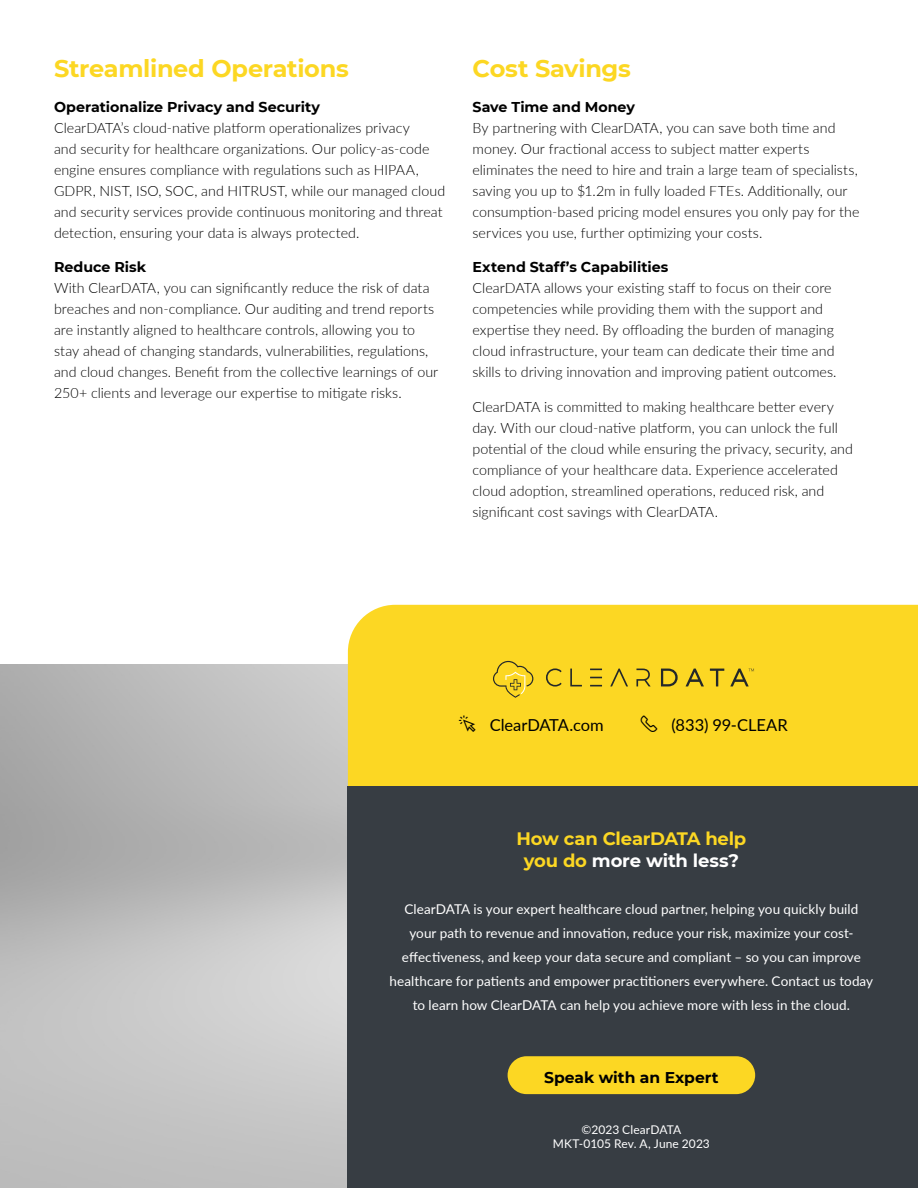
<style>
.page{position:relative;width:918px;height:1188px;background:#fff}
.page>*{position:absolute;margin:0;border:0;box-sizing:border-box;transform-origin:0 0}
.Body_Text{font:700 24px "Montserrat";letter-spacing:-.015em;color:#fcd723}
.Body_Text-2{font:700 18px/22.5px "Montserrat";letter-spacing:-.01em;color:#fcd723;text-align:center}
.Body_Text-3{font:16.5px "Lato";letter-spacing:-.005em;color:#000}
.t1{font:700 15.6px "Montserrat";color:#000}
.Body_Text-4{font:300 14.25px/21px "Lato";color:#000}
.Body_Text-5{font:700 14.25px "Montserrat";color:#000}
.Body_Text-6{font:13.5px/24px "Lato";letter-spacing:.005em;color:#fff;text-align:center}
.Body_Text-7{font:12px "Lato";letter-spacing:.005em;color:#fff}
.s1{color:#fff}
</style>
<div class="page">
<img style="left:0;top:664px;width:348px;height:524px">
<div style="left:348px;top:605px;width:570px;height:182px;background:#fcd723"></div>
<div style="left:348px;top:787px;width:570px;height:401px;background:#373d43"></div>
<div style="left:508px;top:1056px;width:247px;height:38px;background:#fcd723;border-radius:19px"></div>
<svg style="left:546px;top:668px;width:16px;height:19px"></svg>
<svg style="left:570px;top:669px;width:12px;height:17px"></svg>
<svg style="left:610px;top:669px;width:18px;height:17px"></svg>
<svg style="left:636px;top:669px;width:15px;height:17px"></svg>
<svg style="left:710px;top:669px;width:14px;height:17px"></svg>
<svg style="left:590px;top:669px;width:12px;height:1px"></svg>
<svg style="left:590px;top:685px;width:12px;height:1px"></svg>
<svg style="left:590px;top:677px;width:12px;height:1px"></svg>
<svg style="left:661px;top:669px;width:17px;height:17px"></svg>
<svg style="left:686px;top:669px;width:18px;height:17px"></svg>
<svg style="left:493px;top:661px;width:40px;height:37px"></svg>
<svg style="left:730px;top:669px;width:24px;height:17px"></svg>
<svg style="left:459px;top:715px;width:17px;height:17px"></svg>
<svg style="left:641px;top:715px;width:16px;height:17px"></svg>
<p class="Body_Text" style="left:54px;top:51px;width:296px">Streamlined Operations</p>
<p class="Body_Text-5" style="left:54px;top:96px;width:268px">Operationalize Privacy and Security</p>
<p class="Body_Text-4" style="left:54px;top:117px;width:393px">ClearDATA’s cloud-native platform operationalizes privacy<br>and security for healthcare organizations. Our policy-as-code engine ensures compliance with regulations such as HIPAA, GDPR, NIST, ISO, SOC, and HITRUST, while our managed cloud and security services provide continuous monitoring and threat detection, ensuring your data is always protected.</p>
<p class="Body_Text-5" style="left:54px;top:257px;width:94px">Reduce Risk</p>
<p class="Body_Text-4" style="left:54px;top:277px;width:386px">With ClearDATA, you can significantly reduce the risk of data breaches and non-compliance. Our auditing and trend reports are instantly aligned to healthcare controls, allowing you to stay ahead of changing standards, vulnerabilities, regulations, and cloud changes. Benefit from the collective learnings of our 250+ clients and leverage our expertise to mitigate risks.</p>
<p class="Body_Text" style="left:472px;top:51px;width:160px">Cost Savings</p>
<p class="Body_Text-5" style="left:472px;top:96px;width:164px">Save Time and Money</p>
<p class="Body_Text-4" style="left:472px;top:117px;width:389px">By partnering with ClearDATA, you can save both time and money. Our fractional access to subject matter experts eliminates the need to hire and train a large team of specialists, saving you up to $1.2m in fully loaded FTEs. Additionally, our consumption-based pricing model ensures you only pay for the services you use, further optimizing your costs.</p>
<p class="Body_Text-5" style="left:472px;top:257px;width:197px">Extend Staff’s Capabilities</p>
<p class="Body_Text-4" style="left:472px;top:277px;width:366px">ClearDATA allows your existing staff to focus on their core competencies while providing them with the support and expertise they need. By offloading the burden of managing cloud infrastructure, your team can dedicate their time and skills to driving innovation and improving patient outcomes.</p>
<p class="Body_Text-4" style="left:472px;top:396px;width:382px">ClearDATA is committed to making healthcare better every day. With our cloud-native platform, you can unlock the full potential of the cloud while ensuring the privacy, security, and compliance of your healthcare data. Experience accelerated cloud adoption, streamlined operations, reduced risk, and significant cost savings with ClearDATA.</p>
<p class="Body_Text-3" style="left:490px;top:713px;width:115px">ClearDATA.com</p>
<p class="Body_Text-3" style="left:671px;top:713px;width:118px">(833) 99-CLEAR</p>
<p class="Body_Text-2" style="left:516px;top:826px;width:232px">How can ClearDATA help you do <span class="s1">more with less?</span></p>
<p class="Body_Text-6" style="left:390px;top:896px;width:485px">ClearDATA is your expert healthcare cloud partner, helping you quickly build your path to revenue and innovation, reduce your risk, maximize your cost&shy;effectiveness, and keep your data secure and compliant – so you can improve healthcare for patients and empower practitioners everywhere. Contact us today to learn how ClearDATA can help you achieve more with less in the cloud.</p>
<p class="t1" style="left:544px;top:1066px;width:176px">Speak with an Expert</p>
<p class="Body_Text-7" style="left:582px;top:1121px;width:101px">©2023 ClearDATA</p>
<p class="Body_Text-7" style="left:553px;top:1135px;width:158px">MKT-0105 Rev. A, June 2023</p>
</div>
